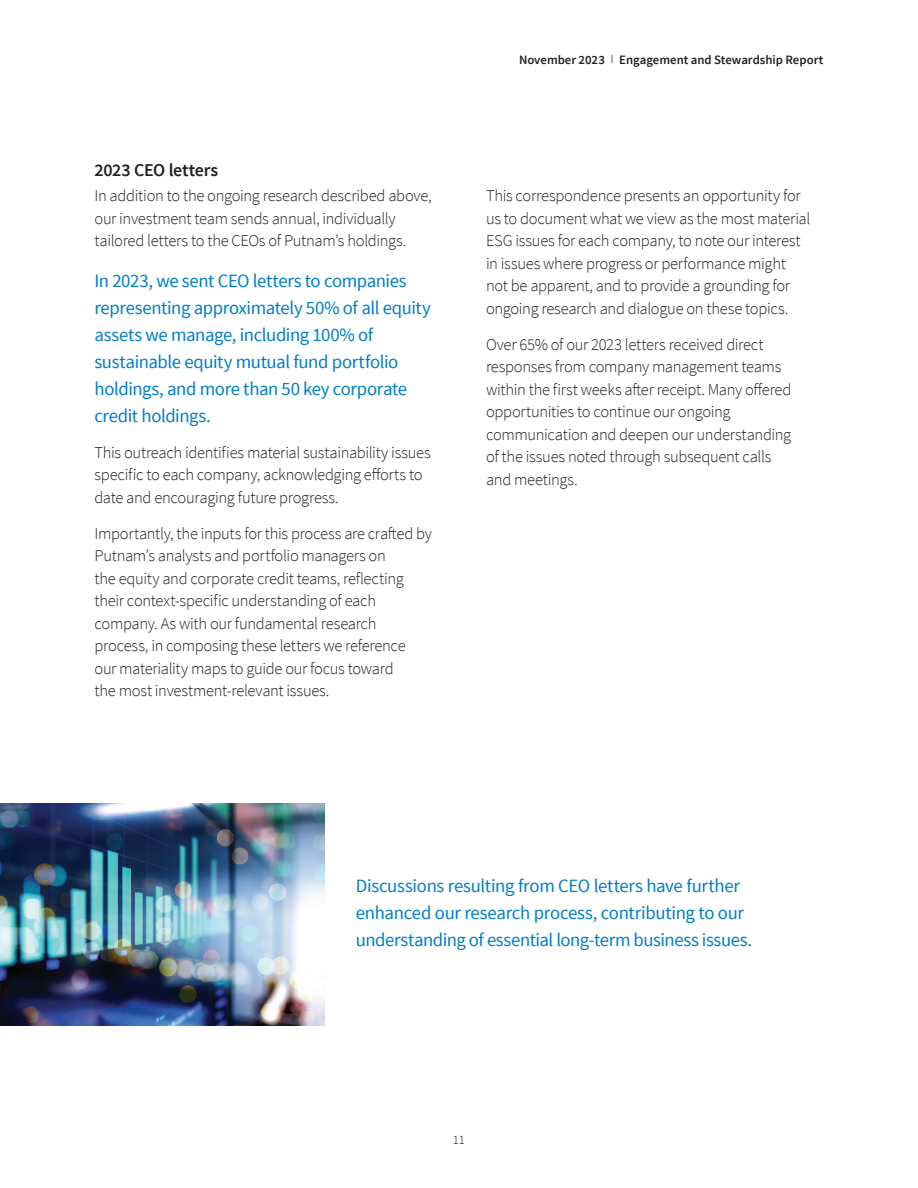
<style>
.page{position:relative;width:918px;height:1188px;background:#fff}
.page>*{position:absolute;margin:0;border:0;box-sizing:border-box;transform-origin:0 0}
.Body{font:18.75px/27px "Source Sans Pro";letter-spacing:-.02em;color:#007ec5}
.Subhead{font:600 18px "Source Sans Pro";letter-spacing:-.015em;color:#231f20}
.Body-2{font:300 16.5px/22.5px "Source Sans Pro";letter-spacing:-.02em;color:#231f20}
.Page_header_date{font:600 12.75px "Source Sans Pro";color:#231f20}
.t1{font:300 12.75px "Source Sans Pro";color:#231f20}
</style>
<div class="page">
<img style="left:0;top:803px;width:324px;height:223px">
<p class="Subhead" style="left:94px;top:158px;width:125px">2023 CEO letters</p>
<p class="Body-2" style="left:94px;top:185px;width:339px">In addition to the ongoing research described above, our investment team sends annual, individually tailored letters to the CEOs of Putnam’s holdings.</p>
<p class="Body" style="left:94px;top:267px;width:338px">In 2023, we sent CEO letters to companies representing approximately 50% of all equity assets we manage, including 100% of sustainable equity mutual fund portfolio holdings, and more than 50 key corporate credit holdings.</p>
<p class="Body-2" style="left:94px;top:441px;width:338px">This outreach identifies material sustainability issues specific to each company, acknowledging efforts to date and encouraging future progress.</p>
<p class="Body-2" style="left:94px;top:522px;width:339px">Importantly, the inputs for this process are crafted by Putnam’s analysts and portfolio managers on<br>the equity and corporate credit teams, reflecting their context-specific understanding of each company. As with our fundamental research process, in composing these letters we reference<br>our materiality maps to guide our focus toward<br>the most investment-relevant issues.</p>
<p class="Page_header_date" style="left:519px;top:51px;width:306px">November 2023 <sup>|</sup> Engagement and Stewardship Report</p>
<p class="Body-2" style="left:486px;top:185px;width:326px">This correspondence presents an opportunity for us to document what we view as the most material ESG issues for each company, to note our interest in issues where progress or performance might not be apparent, and to provide a grounding for ongoing research and dialogue on these topics.</p>
<p class="Body-2" style="left:486px;top:333px;width:307px">Over 65% of our 2023 letters received direct responses from company management teams within the first weeks after receipt. Many offered opportunities to continue our ongoing communication and deepen our understanding of the issues noted through subsequent calls and meetings.</p>
<p class="Body" style="left:356px;top:872px;width:398px">Discussions resulting from CEO letters have further enhanced our research process, contributing to our understanding of essential long-term business issues.</p>
<p class="t1" style="left:453px;top:1132px;width:14px">11</p>
</div>
